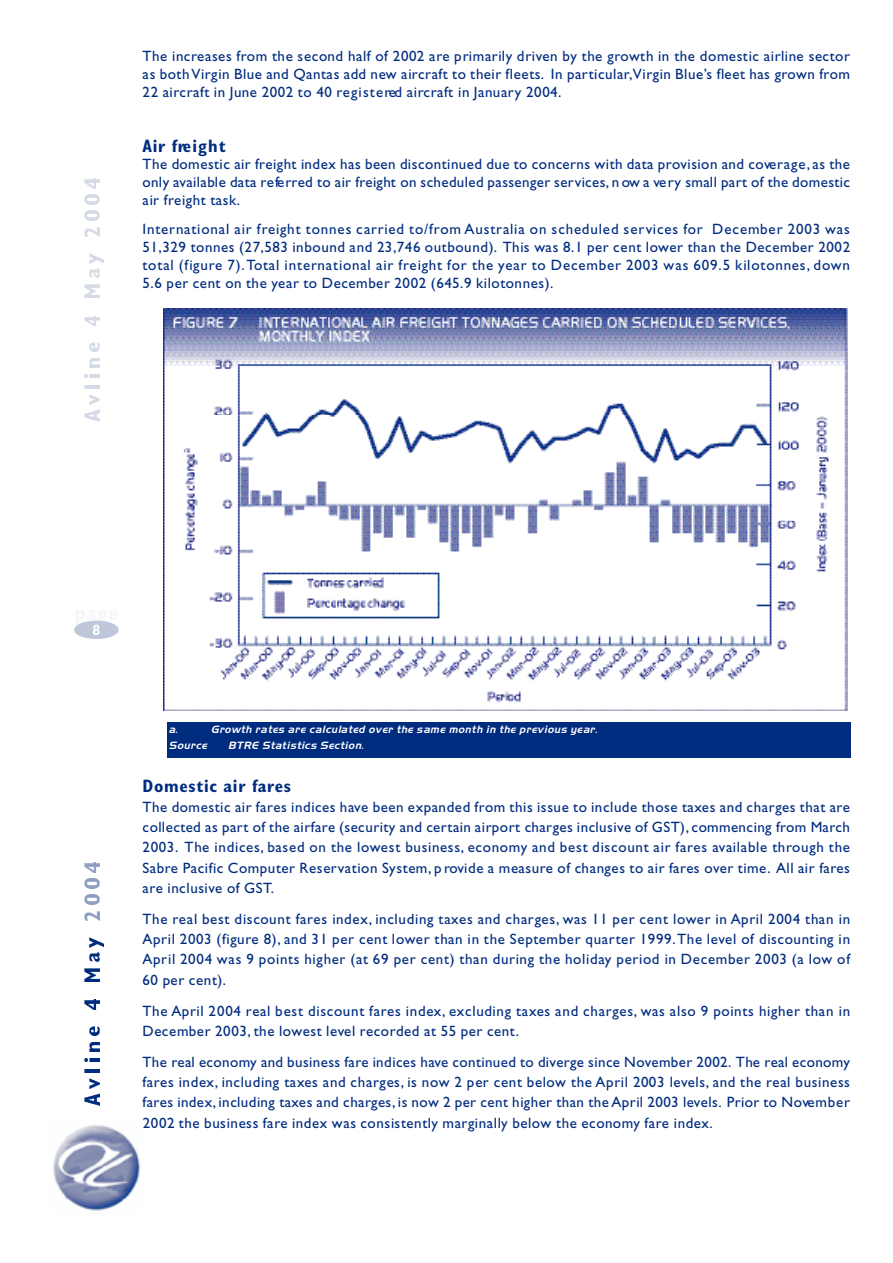
<style>
.page{position:relative;width:893px;height:1263px;background:#fff}
.page>*{position:absolute;margin:0;border:0;box-sizing:border-box;transform-origin:0 0}
.t1{font:700 condensed 18px "Gill Sans";letter-spacing:.04em;color:#002c7f}
.t2{font:15px/18px "Gill Sans";letter-spacing:.035em;color:#002c7f;text-align:justify}
.t3{font:700 condensed 15px "Gill Sans";color:#fff}
.t4{font:italic 10.5px "Slicker";color:#fff}
</style>
<div class="page">
<img style="left:53px;top:1125px;width:88px;height:86px">
<img style="left:84px;top:1094px;width:15px;height:11px">
<img style="left:89px;top:1079px;width:11px;height:10px">
<img style="left:84px;top:1069px;width:15px;height:3px">
<img style="left:84px;top:1059px;width:15px;height:3px">
<img style="left:89px;top:1042px;width:10px;height:9px">
<img style="left:89px;top:1027px;width:11px;height:8px">
<img style="left:84px;top:1000px;width:15px;height:9px">
<img style="left:84px;top:968px;width:15px;height:13px">
<img style="left:89px;top:952px;width:11px;height:10px">
<img style="left:89px;top:937px;width:15px;height:11px">
<img style="left:84px;top:911px;width:15px;height:10px">
<img style="left:84px;top:895px;width:16px;height:9px">
<img style="left:84px;top:879px;width:16px;height:9px">
<img style="left:84px;top:863px;width:15px;height:10px">
<img style="left:84px;top:410px;width:15px;height:11px">
<img style="left:89px;top:395px;width:11px;height:10px">
<img style="left:84px;top:385px;width:15px;height:3px">
<img style="left:84px;top:375px;width:15px;height:3px">
<img style="left:89px;top:359px;width:10px;height:9px">
<img style="left:89px;top:343px;width:11px;height:8px">
<img style="left:84px;top:316px;width:15px;height:10px">
<img style="left:84px;top:284px;width:15px;height:13px">
<img style="left:89px;top:268px;width:11px;height:10px">
<img style="left:89px;top:253px;width:15px;height:11px">
<img style="left:84px;top:227px;width:15px;height:10px">
<img style="left:84px;top:211px;width:16px;height:9px">
<img style="left:84px;top:195px;width:16px;height:9px">
<img style="left:84px;top:179px;width:15px;height:10px">
<svg style="left:74px;top:621px;width:45px;height:18px"></svg>
<img style="left:163px;top:309px;width:684px;height:106px">
<img style="left:163px;top:415px;width:684px;height:296px">
<div style="left:167px;top:723px;width:684px;height:35px;background:#002c7f"></div>
<p class="t2" style="left:142px;top:48px;width:709px">The increases from the second half of 2002 are primarily driven by the growth in the domestic airline sector as bothVirgin Blue and Qantas add new aircraft to their fleets. In partic u la r,Virgin Blue’s fleet has grown fro m 22 aircraft in June 2002 to 40 re g i s t e red aircraft in Janu a ry 2004.</p>
<p class="t1" style="left:142px;top:139px;width:85px">Air fre i g h t</p>
<p class="t2" style="left:142px;top:157px;width:709px">The domestic air freight index has been discontinued due to concerns with data provision and cove r a g e, as the o n ly available data re fe rred to air freight on scheduled passenger serv ic e s , n ow a ve ry small part of the domestic air freight task.</p>
<p class="t2" style="left:142px;top:221px;width:709px">International air freight tonnes carried to/from Australia on scheduled services for December 2003 was 5 1 ,3 2 9 tonnes (27,583 inbound and 23,746 outbound). This was 8.1 per cent lower than the December 2002 total (figure 7).Total international air freight for the year to December 2003 was 609.5 kilotonnes, d ow n 5 .6 p e r cent on the year to December 2002 (645.9 kilotonnes).</p>
<p class="t3" style="left:92px;top:624px;width:9px">8</p>
<p class="t4" style="left:169px;top:724px;width:13px">a.</p>
<p class="t4" style="left:211px;top:724px;width:389px">Growth rates are calculated over the same month in the previous year.</p>
<p class="t4" style="left:169px;top:740px;width:42px">Source</p>
<p class="t4" style="left:228px;top:740px;width:139px">BTRE Statistics Section.</p>
<p class="t1" style="left:142px;top:780px;width:150px">Domestic air fare s</p>
<p class="t2" style="left:142px;top:799px;width:709px;line-height:20.2px">The domestic air fares indices have been expanded from this issue to include those taxes and charges that are collected as part of the airfare (security and certain airport charges inclusive of GST), commencing from Marc h 2 0 0 3 . The indices, based on the lowest business, e c o n o my and best discount air fares available through the S a b re Pacific Computer Reservation System, p rovide a measure of changes to air fares over time. All air fare s a re inclusive of GST.</p>
<p class="t2" style="left:142px;top:911px;width:709px;line-height:20.1px">The real best discount fares index, including taxes and charges, was 11 per cent lower in April 2004 than in April 2003 (figure 8), and 31 per cent lower than in the September quarter 1999.The level of discounting in April 2004 was 9 points higher (at 69 per cent) than during the holiday period in December 2003 (a low of 6 0 per cent).</p>
<p class="t2" style="left:142px;top:1002px;width:709px;line-height:20.1px">The April 2004 real best discount fares index, excluding taxes and charges, was also 9 points higher than in<br>December 2003, the lowest level re c o rded at 55 per cent.</p>
<p class="t2" style="left:142px;top:1053px;width:709px;line-height:20.2px">The real economy and business fare indices have continued to diverge since November 2002. The real economy fa res index, including taxes and charges, is now 2 per cent below the April 2003 leve ls , and the real business fa res index, including taxes and charges, is now 2 per cent higher than the April 2003 leve ls . Prior to Nove m b e r 2002 the business fare index was consistently marginally below the economy fare index.</p>
</div>
